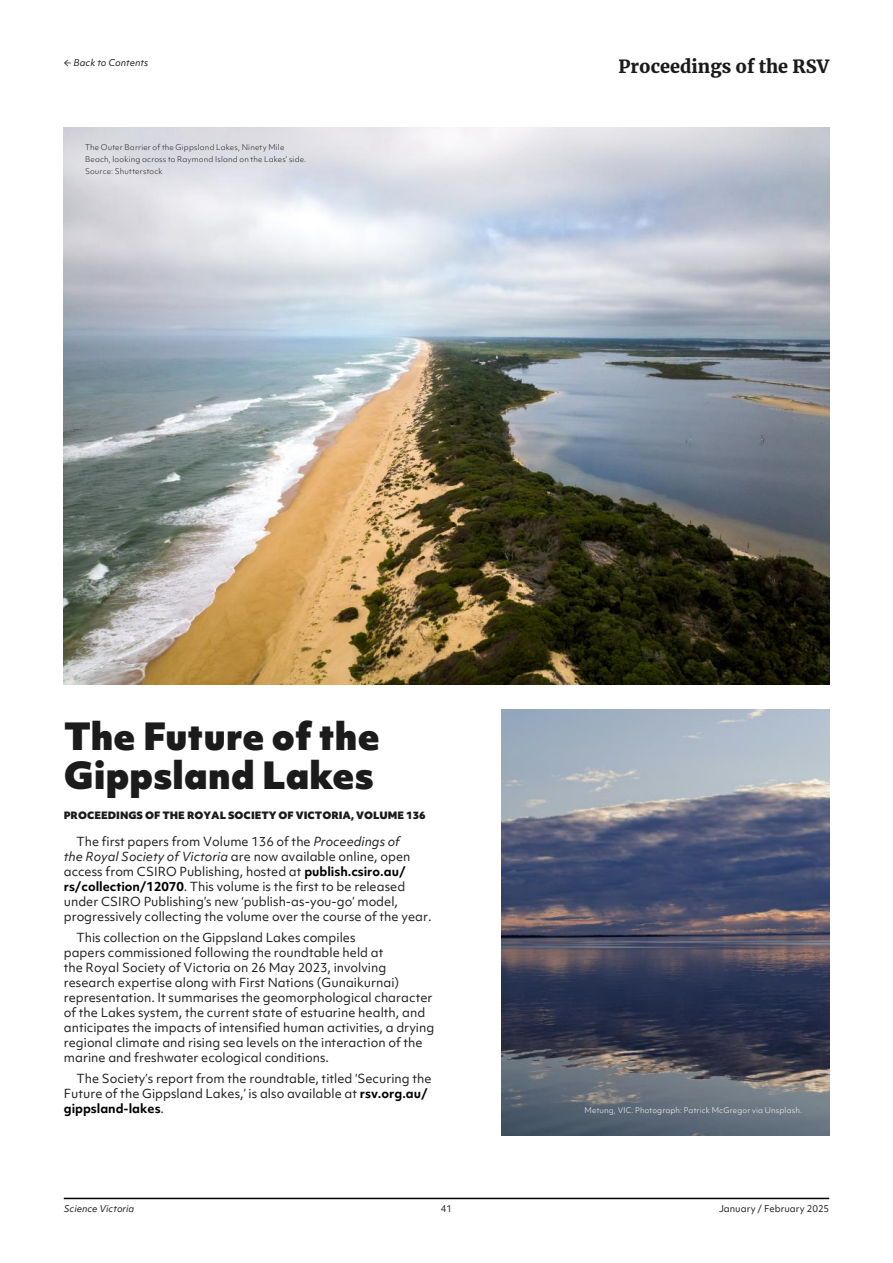
<style>
.page{position:relative;width:893px;height:1263px;background:#fff}
.page>*{position:absolute;margin:0;border:0;box-sizing:border-box;transform-origin:0 0}
.t1{font:900 36px/39px "Objektiv Mk 1";letter-spacing:.005em;color:#1b1b1c}
.t2{font:900 18px "Merriweather";color:#1b1b1c}
.t3{font:12px/15px "Objektiv Mk 1";color:#1b1b1c}
.t4{font:900 9.75px "Objektiv Mk 1";color:#1b1b1c}
.t5{font:italic 9px "Objektiv Mk 1";color:#1b1b1c}
.t6{font:9px "Objektiv Mk 1";color:#1b1b1c}
.t7{font:300 7.5px/12px "Objektiv Mk 1";letter-spacing:.025em;color:#1b1b1c}
.t8{font:300 7.5px "Objektiv Mk 1";letter-spacing:.025em;color:#fff}
.s1{font-family:"Minion Pro";font-weight:700;font-style:normal;font-size:12px}
.s2{font-style:italic}
.s3{font-weight:700;color:#000}
</style>
<div class="page">
<hr style="left:64px;top:1198px;width:765px;height:1px;background:#000">
<img style="left:64px;top:128px;width:765px;height:557px">
<img style="left:501px;top:709px;width:328px;height:426px">
<p class="t5" style="left:64px;top:56px;width:86px"><span class="s1">←</span> Back to Contents</p>
<p class="t7" style="left:85px;top:141px;width:223px">The Outer Barrier of the Gippsland Lakes, Ninety Mile<br>Beach, looking across to Raymond Island on the Lakes’ side.<br>Source: Shutterstock</p>
<h2 class="t2" style="left:619px;top:54px;width:212px">Proceedings of the RSV</h2>
<h1 class="t1" style="left:64px;top:716px;width:317px">The Future of the<br>Gippsland Lakes</h1>
<p class="t4" style="left:64px;top:808px;width:364px">PROCEEDINGS OF THE ROYAL SOCIETY OF VICTORIA, VOLUME 136</p>
<p class="t3" style="left:64px;top:834px;width:369px;text-indent:13px">The first papers from Volume 136 of the <span class="s2">Proceedings of<br>the Royal Society of Victoria</span> are now available online, open access from CSIRO Publishing, hosted at <span class="s3">publish.csiro.au/ rs/collection/12070</span>. This volume is the first to be released under CSIRO Publishing’s new ‘publish-as-you-go’ model, progressively collecting the volume over the course of the year.</p>
<p class="t3" style="left:64px;top:930px;width:372px;text-indent:13px">This collection on the Gippsland Lakes compiles<br>papers commissioned following the roundtable held at<br>the Royal Society of Victoria on 26 May 2023, involving research expertise along with First Nations (Gunaikurnai) representation. It summarises the geomorphological character of the Lakes system, the current state of estuarine health, and anticipates the impacts of intensified human activities, a drying regional climate and rising sea levels on the interaction of the marine and freshwater ecological conditions.</p>
<p class="t3" style="left:64px;top:1071px;width:369px;text-indent:13px">The Society’s report from the roundtable, titled ‘Securing the<br>Future of the Gippsland Lakes,’ is also available at <span class="s3">rsv.org.au/ gippsland-lakes</span>.</p>
<p class="t8" style="left:585px;top:1105px;width:219px">Metung, VIC. Photograph: Patrick McGregor via Unsplash.</p>
<p class="t5" style="left:64px;top:1202px;width:72px">Science Victoria</p>
<p class="t6" style="left:441px;top:1202px;width:13px">41</p>
<p class="t6" style="left:719px;top:1202px;width:112px">January / February 2025</p>
</div>
